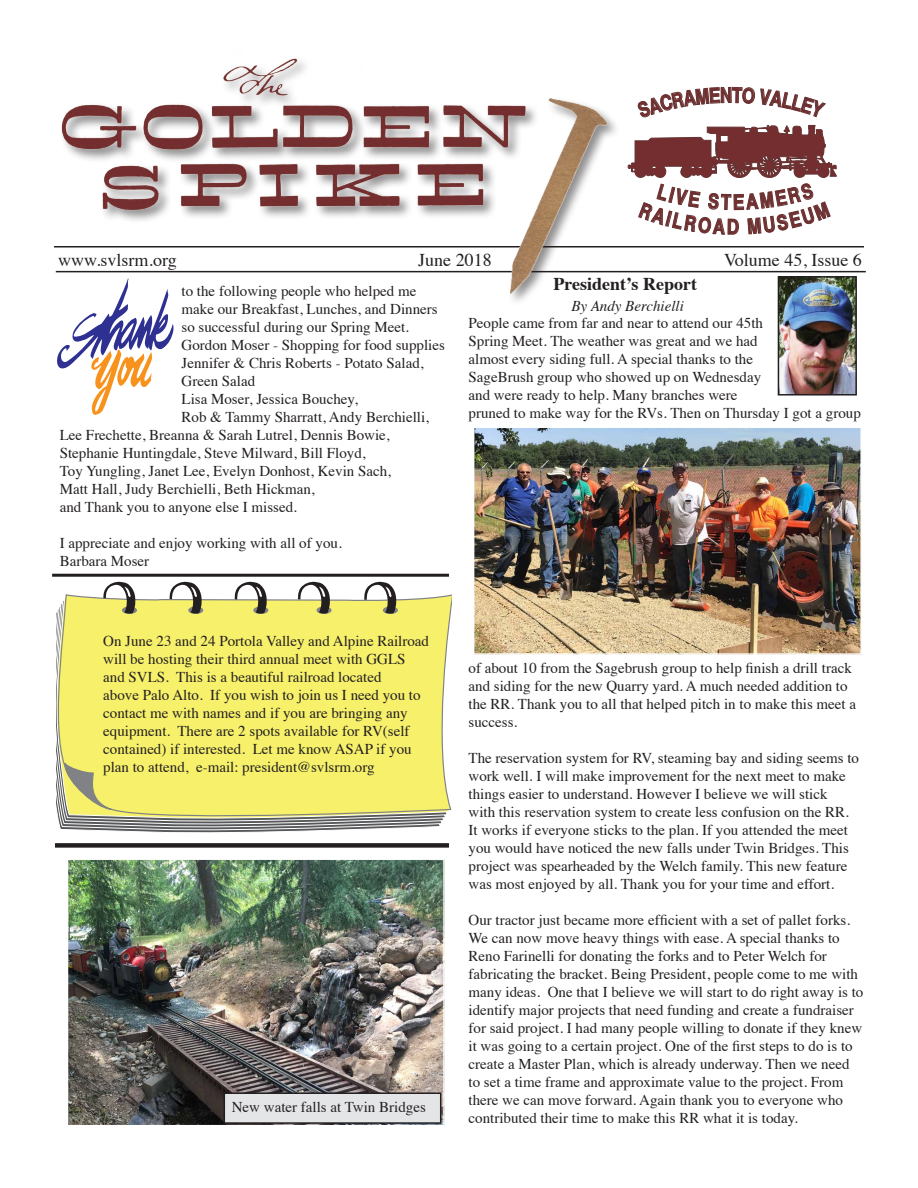
<style>
.page{position:relative;width:918px;height:1188px;background:#fff}
.page>*{position:absolute;margin:0;border:0;box-sizing:border-box;transform-origin:0 0}
.t1{font:18px "Times";color:#231f20}
.t2{font:700 18px "Times";color:#231f20}
.t3{font:15px/18px "Times";color:#231f20}
.t4{font:italic 15px "Times";color:#231f20}
</style>
<div class="page">
<hr style="left:52px;top:574px;width:397px;height:3px;background:#231f20">
<hr style="left:56px;top:271px;width:810px;height:1px;background:#231f20">
<hr style="left:54px;top:246px;width:810px;height:2px;background:#231f20">
<img style="left:781px;top:279px;width:73px;height:114px">
<div style="left:778px;top:276px;width:79px;height:120px;border:2px solid #231f20"></div>
<div style="left:59px;top:45px;width:562px;height:262px;background:#fff"></div>
<img style="left:54px;top:58px;width:564px;height:243px">
<div style="left:55px;top:843px;width:394px;height:5px;background:#231f20"></div>
<svg style="left:57px;top:278px;width:117px;height:137px"></svg>
<img style="left:476px;top:429px;width:383px;height:223px">
<div style="left:473px;top:426px;width:389px;height:229px;border:2px solid #fff"></div>
<svg style="left:57px;top:594px;width:394px;height:230px;background:#f1eb71"></svg>
<svg style="left:63px;top:761px;width:88px;height:62px;background:#dad675"></svg>
<svg style="left:103px;top:581px;width:34px;height:33px"></svg>
<svg style="left:169px;top:581px;width:34px;height:33px"></svg>
<svg style="left:297px;top:581px;width:34px;height:33px"></svg>
<svg style="left:364px;top:581px;width:34px;height:33px"></svg>
<svg style="left:234px;top:581px;width:34px;height:33px"></svg>
<img style="left:70px;top:861px;width:372px;height:262px">
<div style="left:67px;top:858px;width:378px;height:268px;border:2px solid #fff"></div>
<div style="left:224px;top:1093px;width:217px;height:30px;background:#e4e5e7"></div>
<div style="left:224px;top:1092px;width:217px;height:32px;border:2px solid #231f20"></div>
<svg style="left:628px;top:87px;width:209px;height:148px"></svg>
<p class="t1" style="left:58px;top:243px;width:120px">www.svlsrm.org</p>
<p class="t1" style="left:418px;top:243px;width:75px">June 2018</p>
<p class="t1" style="left:724px;top:243px;width:139px">Volume 45, Issue 6</p>
<p class="t2" style="left:554px;top:266px;width:145px">President’s Report</p>
<p class="t4" style="left:571px;top:293px;width:114px">By Andy Berchielli</p>
<p class="t3" style="left:469px;top:313px;width:394px">People came from far and near to attend our 45th<br>Spring Meet. The weather was great and we had<br>almost every siding full. A special thanks to the<br>SageBrush group who showed up on Wednesday<br>and were ready to help. Many branches were<br>pruned to make way for the RVs. Then on Thursday I got a group</p>
<p class="t3" style="left:182px;top:281px;width:236px">to the following people who helped me</p>
<p class="t3" style="left:182px;top:299px;width:258px">make our Breakfast, Lunches, and Dinners</p>
<p class="t3" style="left:182px;top:317px;width:229px">so successful during our Spring Meet.</p>
<p class="t3" style="left:182px;top:335px;width:265px">Gordon Moser - Shopping for food supplies</p>
<p class="t3" style="left:182px;top:353px;width:244px">Jennifer &amp; Chris Roberts - Potato Salad,</p>
<p class="t3" style="left:182px;top:371px;width:75px">Green Salad</p>
<p class="t3" style="left:182px;top:389px;width:178px">Lisa Moser, Jessica Bouchey,</p>
<p class="t3" style="left:182px;top:407px;width:249px">Rob &amp; Tammy Sharratt, Andy Berchielli,</p>
<p class="t3" style="left:60px;top:425px;width:331px">Lee Frechette, Breanna &amp; Sarah Lutrel, Dennis Bowie,</p>
<p class="t3" style="left:60px;top:443px;width:307px">Stephanie Huntingdale, Steve Milward, Bill Floyd,</p>
<p class="t3" style="left:60px;top:461px;width:333px">Toy Yungling, Janet Lee, Evelyn Donhost, Kevin Sach,</p>
<p class="t3" style="left:60px;top:479px;width:256px">Matt Hall, Judy Berchielli, Beth Hickman,</p>
<p class="t3" style="left:60px;top:497px;width:239px">and Thank you to anyone else I missed.</p>
<p class="t3" style="left:60px;top:533px;width:284px">I appreciate and enjoy working with all of you.<br>Barbara Moser</p>
<p class="t3" style="left:103px;top:631px;width:327px">On June 23 and 24 Portola Valley and Alpine Railroad will be hosting their third annual meet with GGLS and SVLS. This is a beautiful railroad located<br>above Palo Alto. If you wish to join us I need you to contact me with names and if you are bringing any equipment. There are 2 spots available for RV(self contained) if interested. Let me know ASAP if you plan to attend, e-mail: president@svlsrm.org</p>
<p class="t3" style="left:232px;top:1097px;width:196px">New water falls at Twin Bridges</p>
<p class="t3" style="left:469px;top:658px;width:389px">of about 10 from the Sagebrush group to help finish a drill track and siding for the new Quarry yard. A much needed addition to the RR. Thank you to all that helped pitch in to make this meet a success.</p>
<p class="t3" style="left:469px;top:748px;width:392px">The reservation system for RV, steaming bay and siding seems to work well. I will make improvement for the next meet to make things easier to understand. However I believe we will stick<br>with this reservation system to create less confusion on the RR.<br>It works if everyone sticks to the plan. If you attended the meet you would have noticed the new falls under Twin Bridges. This project was spearheaded by the Welch family. This new feature was most enjoyed by all. Thank you for your time and effort.</p>
<p class="t3" style="left:469px;top:910px;width:396px">Our tractor just became more efficient with a set of pallet forks.<br>We can now move heavy things with ease. A special thanks to Reno Farinelli for donating the forks and to Peter Welch for fabricating the bracket. Being President, people come to me with many ideas. One that I believe we will start to do right away is to identify major projects that need funding and create a fundraiser for said project. I had many people willing to donate if they knew it was going to a certain project. One of the first steps to do is to create a Master Plan, which is already underway. Then we need to set a time frame and approximate value to the project. From there we can move forward. Again thank you to everyone who contributed their time to make this RR what it is today.</p>
</div>
